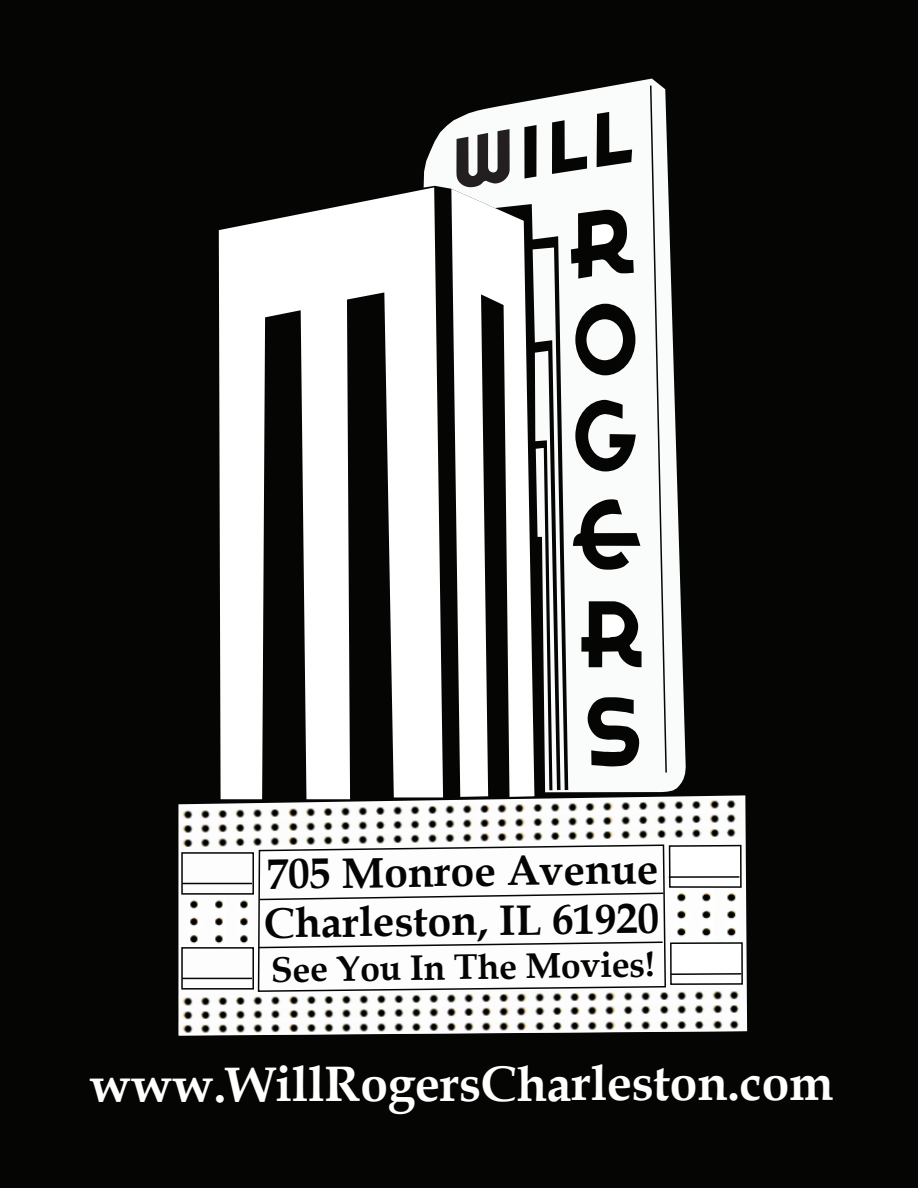
<style>
.page{position:relative;width:918px;height:1188px;background:#050504}
.page>*{position:absolute;margin:0;border:0;box-sizing:border-box;transform-origin:0 0}
.t1{font:700 49.8px "Book Antiqua";letter-spacing:-.01em;color:#fff}
.t2{font:700 42.75px/49.1px "Book Antiqua";color:#040503}
.t3{font:700 35.55px "Book Antiqua";color:#040503}
</style>
<div class="page">
<svg style="left:178px;top:795px;width:569px;height:241px;fill:#fdfdfd"></svg>
<img style="left:188px;top:895px;width:13px;height:52px">
<img style="left:213px;top:895px;width:13px;height:52px">
<img style="left:238px;top:895px;width:13px;height:52px">
<img style="left:726px;top:901px;width:12px;height:40px">
<img style="left:701px;top:901px;width:12px;height:40px">
<img style="left:676px;top:901px;width:12px;height:40px">
<div style="left:181px;top:852px;width:73px;height:43px;background:#fdfdfd;border:2px solid #050504"></div>
<div style="left:181px;top:947px;width:73px;height:43px;background:#fdfdfd;border:2px solid #050504"></div>
<img style="left:179px;top:798px;width:564px;height:14px">
<img style="left:179px;top:812px;width:564px;height:15px">
<img style="left:179px;top:827px;width:564px;height:23px">
<img style="left:179px;top:1022px;width:566px;height:13px">
<img style="left:179px;top:1003px;width:567px;height:19px">
<img style="left:179px;top:989px;width:566px;height:19px">
<div style="left:671px;top:943px;width:71px;height:41px;background:#fff"></div>
<div style="left:670px;top:942px;width:73px;height:43px;border:2px solid #050504"></div>
<div style="left:257px;top:844px;width:410px;height:149px;background:#fdfdfd"></div>
<svg style="left:258px;top:844px;width:484px;height:57px;background:#ececec"></svg>
<svg style="left:257px;top:941px;width:407px;height:8px;background:#cdcdcd"></svg>
<hr style="left:182px;top:883px;width:70px;height:1px;background:#050504">
<hr style="left:182px;top:978px;width:70px;height:1px;background:#050504">
<hr style="left:669px;top:876px;width:70px;height:2px;background:#050504">
<hr style="left:671px;top:973px;width:70px;height:2px;background:#050504">
<svg style="left:219px;top:187px;width:224px;height:612px;fill:#fff"></svg>
<svg style="left:424px;top:79px;width:262px;height:713px;fill:#fafbfb"></svg>
<svg style="left:524px;top:125px;width:13px;height:54px"></svg>
<svg style="left:456px;top:129px;width:54px;height:58px;background:#787677"></svg>
<svg style="left:552px;top:84px;width:116px;height:690px"></svg>
<p class="t2" style="left:263px;top:850px;width:397px;rotate:-1deg">705 Monroe Avenue<br>Charleston, IL 61920</p>
<p class="t3" style="left:271px;top:946px;width:385px;rotate:-1deg">See You In The Movies!</p>
<p class="t1" style="left:90px;top:1050px;width:745px">www.WillRogersCharleston.com</p>
</div>
